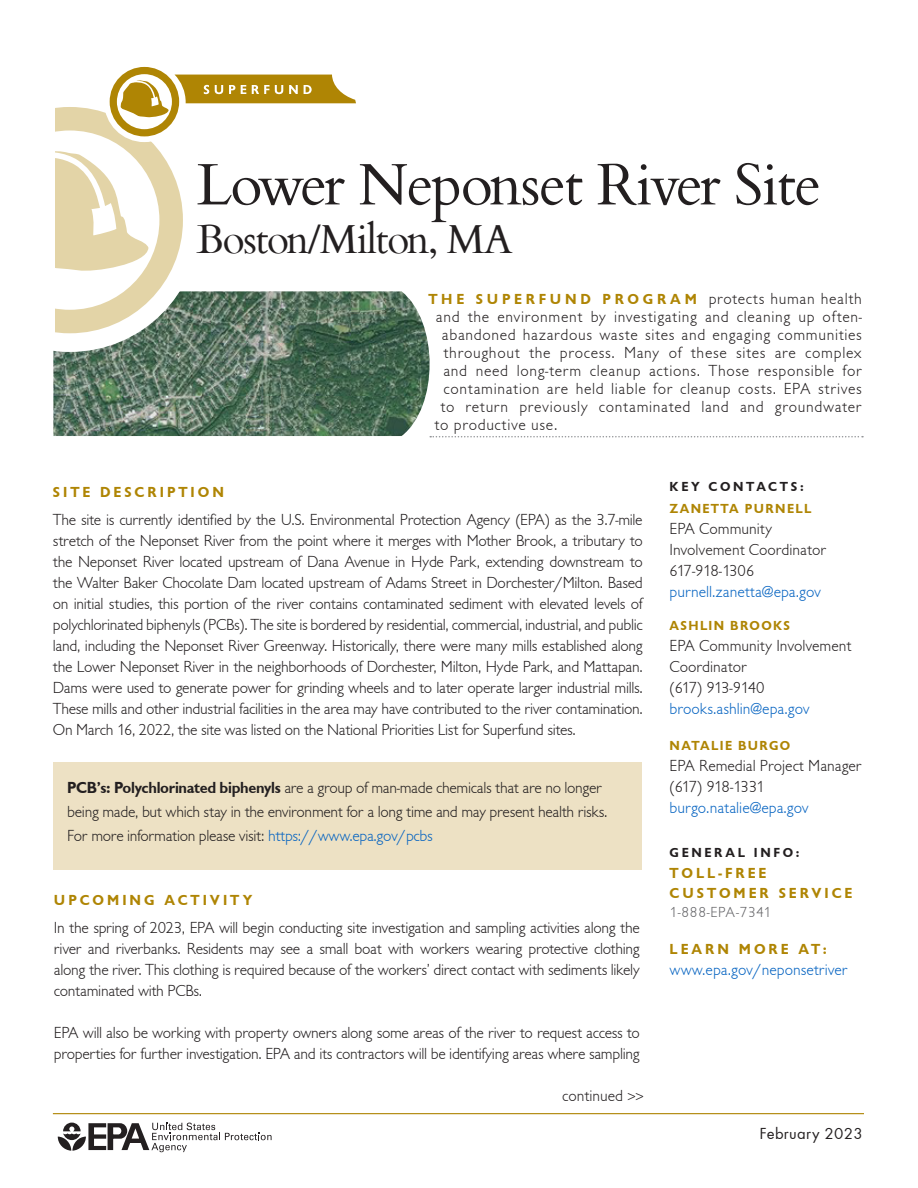
<style>
.page{position:relative;width:918px;height:1188px;background:#fff}
.page>*{position:absolute;margin:0;border:0;box-sizing:border-box;transform-origin:0 0}
.t1{font:58.5px "Cardo";letter-spacing:-.02em;color:#231f20}
.t2{font:40.5px "Cardo";letter-spacing:-.03em;color:#231f20}
.t3{font:16.5px/21px "Chantilly LH Light";letter-spacing:-.02em;color:#231f20;text-align:justify}
.t4{font:16.5px/21px "Chantilly LH Light";color:#231f20}
.t5{font:16.5px "Chantilly LH Light";color:#0563c1}
.t6{font:16.5px "Chantilly LH Light";letter-spacing:.04em;color:#231f20}
.t7{font:16.5px "Function";letter-spacing:.02em;color:#231f20}
.t8{font:700 15px/19.5px "Chantilly";letter-spacing:.2em;color:#af8504}
.t9{font:700 15px "Chantilly";letter-spacing:.25em;color:#af8504}
.t10{font:15px "Chantilly LH Light";letter-spacing:.05em;color:#636366}
.t11{font:700 13.5px "Chantilly";letter-spacing:.1em;color:#af8504}
.t12{font:700 13.5px "Chantilly";letter-spacing:.2em;color:#231f20}
.s1{font-family:"Chantilly LH Light";font-weight:400;font-size:16.5px;color:#231f20}
.s2{font-family:"Chantilly";font-weight:700}
.s3{color:#0563c1}
</style>
<div class="page">
<div style="left:53px;top:762px;width:588px;height:108px;background:#ede1c4"></div>
<hr style="left:53px;top:1113px;width:811px;height:1px;background:#af8504">
<svg style="left:430px;top:436px;width:433px;height:1px"></svg>
<img style="left:53px;top:291px;width:377px;height:145px">
<svg style="left:53px;top:108px;width:3px;height:244px"></svg>
<div style="left:104px;top:62px;width:80px;height:80px;border:8px solid #fff;border-radius:50%"></div>
<div style="left:110px;top:67px;width:69px;height:69px;border:7px solid #af8504;border-radius:50%"></div>
<svg style="left:56px;top:75px;width:300px;height:277px"></svg>
<svg style="left:58px;top:1123px;width:214px;height:29px"></svg>
<h1 class="t1" style="left:196px;top:138px;width:626px">Lower Neponset River Site</h1>
<h1 class="t2" style="left:196px;top:207px;width:318px">Boston/Milton, MA</h1>
<p class="t9" style="left:428px;top:291px;width:435px">THE SUPERFUND PROGRAM <span class="s1">protects human health</span></p>
<p class="t3" style="left:436px;top:308px;width:428px;line-height:18px">and the environment by investigating and cleaning up often&shy;abandoned hazardous waste sites and engaging communities throughout the process. Many of these sites are complex and need long-term cleanup actions. Those responsible for contamination are held liable for cleanup costs. EPA strives to return previously contaminated land and groundwater</p>
<p class="t6" style="left:434px;top:416px;width:124px">to productive use.</p>
<p class="t8" style="left:53px;top:483px;width:173px">SITE DESCRIPTION</p>
<p class="t3" style="left:53px;top:510px;width:591px">The site is currently identified by the U.S. Environmental Protection Agency (EPA) as the 3.7-mile stretch of the Neponset River from the point where it merges with Mother Brook, a tributary to the Neponset River located upstream of Dana Avenue in Hyde Park, extending downstream to the Walter Baker Chocolate Dam located upstream of Adams Street in Dorchester/Milton. Based on initial studies, this portion of the river contains contaminated sediment with elevated levels of polychlorinated biphenyls (PCBs). The site is bordered by residential, commercial, industrial, and public land, including the Neponset River Greenway. Historically, there were many mills established along the Lower Neponset River in the neighborhoods of Dorchester, Milton, Hyde Park, and Mattapan.<br>Dams were used to generate power for grinding wheels and to later operate larger industrial mills.<br>These mills and other industrial facilities in the area may have contributed to the river contamination.<br>On March 16, 2022, the site was listed on the National Priorities List for Superfund sites.</p>
<p class="t3" style="left:67px;top:777px;width:536px"><span class="s2">PCB’s: Polychlorinated biphenyls</span> are a group of man-made chemicals that are no longer</p>
<p class="t3" style="left:67px;top:801px;width:542px">being made, but which stay in the environment for a long time and may present health risks.</p>
<p class="t3" style="left:67px;top:825px;width:367px">For more information please visit: <span class="s3">https://www.epa.gov/pcbs</span></p>
<p class="t8" style="left:54px;top:890px;width:200px">UPCOMING ACTIVITY</p>
<p class="t3" style="left:54px;top:917px;width:587px">In the spring of 2023, EPA will begin conducting site investigation and sampling activities along the river and riverbanks. Residents may see a small boat with workers wearing protective clothing along the river. This clothing is required because of the workers’ direct contact with sediments likely contaminated with PCBs.</p>
<p class="t3" style="left:54px;top:1022px;width:587px">EPA will also be working with property owners along some areas of the river to request access to properties for further investigation. EPA and its contractors will be identifying areas where sampling</p>
<p class="t4" style="left:562px;top:1085px;width:83px">continued &gt;&gt;</p>
<p class="t12" style="left:670px;top:479px;width:136px">KEY CONTACTS:</p>
<p class="t11" style="left:670px;top:501px;width:143px">ZANETTA PURNELL</p>
<p class="t4" style="left:670px;top:518px;width:158px">EPA Community<br>Involvement Coordinator<br>617-918-1306</p>
<p class="t5" style="left:670px;top:583px;width:153px">purnell.zanetta@epa.gov</p>
<p class="t11" style="left:670px;top:618px;width:122px">ASHLIN BROOKS</p>
<p class="t4" style="left:670px;top:636px;width:184px">EPA Community Involvement<br>Coordinator<br>(617) 913-9140</p>
<p class="t5" style="left:670px;top:700px;width:142px">brooks.ashlin@epa.gov</p>
<p class="t11" style="left:670px;top:738px;width:122px">NATALIE BURGO</p>
<p class="t4" style="left:670px;top:756px;width:194px">EPA Remedial Project Manager (617) 918-1331</p>
<p class="t5" style="left:670px;top:799px;width:141px">burgo.natalie@epa.gov</p>
<p class="t12" style="left:670px;top:845px;width:131px">GENERAL INFO:</p>
<p class="t8" style="left:670px;top:864px;width:184px">TOLL-FREE<br>CUSTOMER SERVICE</p>
<p class="t10" style="left:670px;top:904px;width:103px">1-888-EPA-7341</p>
<p class="t8" style="left:670px;top:939px;width:159px">LEARN MORE AT:</p>
<p class="t5" style="left:670px;top:961px;width:180px">www.epa.gov/neponsetriver</p>
<p class="t7" style="left:759px;top:1124px;width:105px">February 2023</p>
</div>
